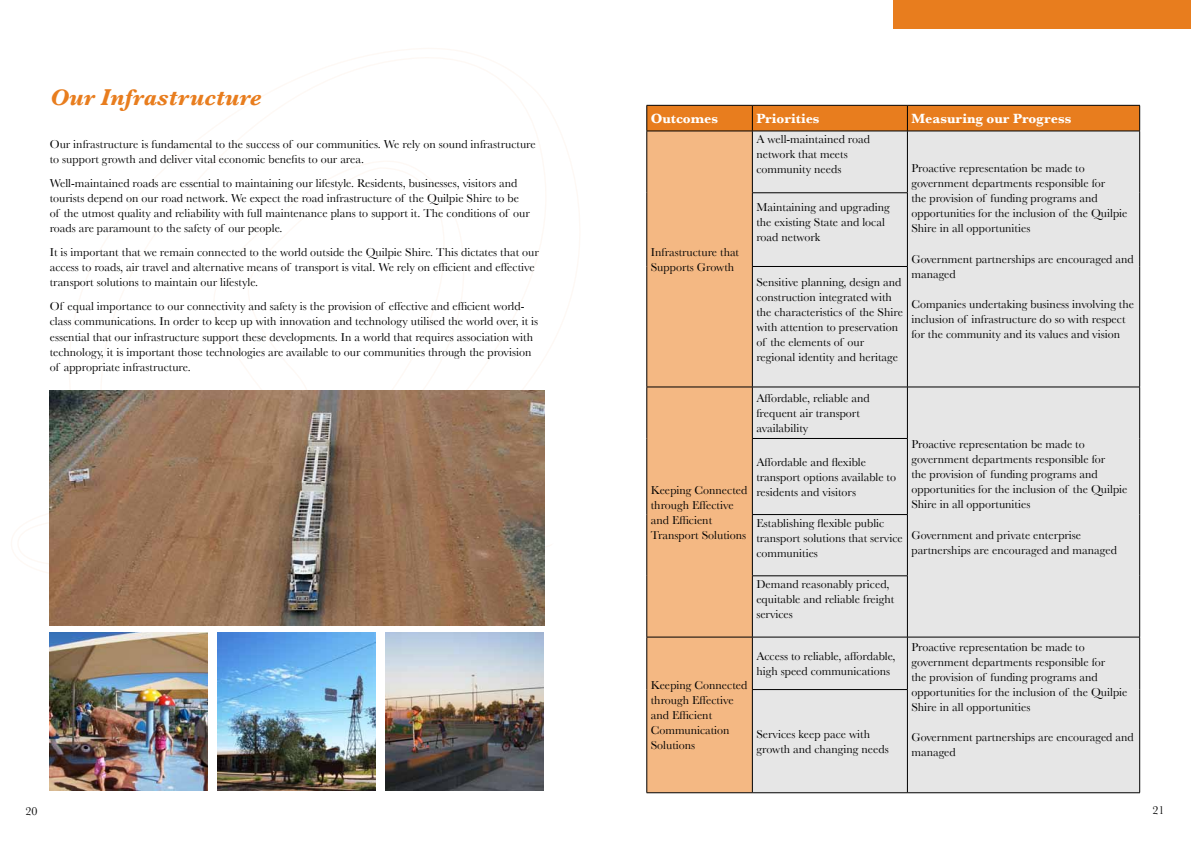
<style>
.page{position:relative;width:1191px;height:842px;background:#fff}
.page>*{position:absolute;margin:0;border:0;box-sizing:border-box;transform-origin:0 0}
.t1{font:italic 700 24px "Baskerville";color:#e87d1e}
.t2{font:700 14px "Baskerville";color:#fff}
.t3{font:12px/15px "Baskerville";color:#000}
</style>
<div class="page">
<svg style="left:11px;top:48px;width:569px;height:535px"></svg>
<div style="left:647px;top:132px;width:105px;height:660px;background:#f4b883"></div>
<div style="left:753px;top:132px;width:386px;height:660px;background:#e6e6e6"></div>
<svg style="left:646px;top:105px;width:494px;height:26px;background:#da751d"></svg>
<hr style="left:646px;top:131px;width:106px;height:1px;background:#000">
<hr style="left:646px;top:131px;width:1px;height:62px;background:#000">
<hr style="left:752px;top:131px;width:155px;height:1px;background:#000">
<hr style="left:752px;top:131px;width:1px;height:62px;background:#000">
<hr style="left:907px;top:131px;width:233px;height:1px;background:#000">
<hr style="left:907px;top:131px;width:1px;height:62px;background:#000">
<hr style="left:1139px;top:131px;width:1px;height:62px;background:#000">
<hr style="left:646px;top:193px;width:1px;height:73px;background:#000">
<hr style="left:752px;top:193px;width:155px;height:1px;background:#000">
<hr style="left:752px;top:193px;width:1px;height:73px;background:#000">
<hr style="left:907px;top:193px;width:1px;height:73px;background:#000">
<hr style="left:1139px;top:193px;width:1px;height:73px;background:#000">
<hr style="left:646px;top:266px;width:1px;height:121px;background:#000">
<hr style="left:752px;top:266px;width:155px;height:1px;background:#000">
<hr style="left:752px;top:267px;width:1px;height:120px;background:#000">
<hr style="left:907px;top:267px;width:1px;height:120px;background:#000">
<hr style="left:1139px;top:266px;width:1px;height:121px;background:#000">
<hr style="left:646px;top:387px;width:106px;height:1px;background:#000">
<hr style="left:646px;top:387px;width:1px;height:51px;background:#000">
<hr style="left:752px;top:387px;width:155px;height:1px;background:#000">
<hr style="left:752px;top:387px;width:1px;height:51px;background:#000">
<hr style="left:907px;top:387px;width:233px;height:1px;background:#000">
<hr style="left:907px;top:387px;width:1px;height:51px;background:#000">
<hr style="left:1139px;top:387px;width:1px;height:51px;background:#000">
<hr style="left:646px;top:438px;width:1px;height:76px;background:#000">
<hr style="left:752px;top:438px;width:155px;height:1px;background:#000">
<hr style="left:752px;top:439px;width:1px;height:75px;background:#000">
<hr style="left:907px;top:439px;width:1px;height:75px;background:#000">
<hr style="left:1139px;top:438px;width:1px;height:76px;background:#000">
<hr style="left:646px;top:514px;width:1px;height:62px;background:#000">
<hr style="left:752px;top:514px;width:155px;height:1px;background:#000">
<hr style="left:752px;top:515px;width:1px;height:61px;background:#000">
<hr style="left:907px;top:515px;width:1px;height:61px;background:#000">
<hr style="left:1139px;top:514px;width:1px;height:62px;background:#000">
<hr style="left:646px;top:576px;width:1px;height:61px;background:#000">
<hr style="left:752px;top:576px;width:155px;height:1px;background:#000">
<hr style="left:752px;top:576px;width:1px;height:61px;background:#000">
<hr style="left:907px;top:576px;width:1px;height:61px;background:#000">
<hr style="left:1139px;top:576px;width:1px;height:61px;background:#000">
<hr style="left:646px;top:637px;width:106px;height:1px;background:#000">
<hr style="left:646px;top:637px;width:1px;height:52px;background:#000">
<hr style="left:752px;top:637px;width:155px;height:1px;background:#000">
<hr style="left:752px;top:637px;width:1px;height:52px;background:#000">
<hr style="left:907px;top:637px;width:233px;height:1px;background:#000">
<hr style="left:907px;top:637px;width:1px;height:52px;background:#000">
<hr style="left:1139px;top:637px;width:1px;height:52px;background:#000">
<hr style="left:646px;top:689px;width:1px;height:103px;background:#000">
<hr style="left:752px;top:689px;width:155px;height:1px;background:#000">
<hr style="left:752px;top:690px;width:1px;height:102px;background:#000">
<hr style="left:907px;top:690px;width:1px;height:102px;background:#000">
<hr style="left:1139px;top:689px;width:1px;height:103px;background:#000">
<hr style="left:646px;top:792px;width:106px;height:1px;background:#000">
<hr style="left:752px;top:792px;width:155px;height:1px;background:#000">
<hr style="left:907px;top:792px;width:233px;height:1px;background:#000">
<div style="left:893px;top:0;width:298px;height:28px;background:#e87d1e"></div>
<img style="left:50px;top:633px;width:158px;height:158px">
<img style="left:385px;top:633px;width:158px;height:158px">
<img style="left:218px;top:633px;width:157px;height:158px">
<img style="left:50px;top:390px;width:494px;height:235px">
<h1 class="t1" style="left:50px;top:83px;width:213px">Our Infrastructure</h1>
<p class="t3" style="left:50px;top:137px;width:487px">Our infrastructure is fundamental to the success of our communities. We rely on sound infrastructure to support growth and deliver vital economic benefits to our area.</p>
<p class="t3" style="left:50px;top:176px;width:481px">Well-maintained roads are essential to maintaining our lifestyle. Residents, businesses, visitors and tourists depend on our road network. We expect the road infrastructure of the Quilpie Shire to be of the utmost quality and reliability with full maintenance plans to support it. The conditions of our roads are paramount to the safety of our people.</p>
<p class="t3" style="left:50px;top:245px;width:490px">It is important that we remain connected to the world outside the Quilpie Shire. This dictates that our access to roads, air travel and alternative means of transport is vital. We rely on efficient and effective transport solutions to maintain our lifestyle.</p>
<p class="t3" style="left:50px;top:299px;width:490px">Of equal importance to our connectivity and safety is the provision of effective and efficient world&shy;class communications. In order to keep up with innovation and technology utilised the world over, it is essential that our infrastructure support these developments. In a world that requires association with technology, it is important those technologies are available to our communities through the provision of appropriate infrastructure.</p>
<p class="t2" style="left:651px;top:110px;width:69px">Outcomes</p>
<p class="t2" style="left:756px;top:110px;width:65px">Priorities</p>
<p class="t2" style="left:911px;top:110px;width:161px">Measuring our Progress</p>
<p class="t3" style="left:651px;top:244px;width:90px">Infrastructure that<br>Supports Growth</p>
<p class="t3" style="left:756px;top:132px;width:115px">A well-maintained road network that meets community needs</p>
<p class="t3" style="left:756px;top:200px;width:135px">Maintaining and upgrading the existing State and local road network</p>
<p class="t3" style="left:756px;top:274px;width:148px">Sensitive planning, design and construction integrated with the characteristics of the Shire with attention to preservation of the elements of our regional identity and heritage</p>
<p class="t3" style="left:911px;top:161px;width:218px">Proactive representation be made to government departments responsible for<br>the provision of funding programs and opportunities for the inclusion of the Quilpie Shire in all opportunities</p>
<p class="t3" style="left:911px;top:251px;width:224px">Government partnerships are encouraged and managed</p>
<p class="t3" style="left:911px;top:297px;width:224px">Companies undertaking business involving the inclusion of infrastructure do so with respect for the community and its values and vision</p>
<p class="t3" style="left:651px;top:482px;width:98px">Keeping Connected through Effective and Efficient<br>Transport Solutions</p>
<p class="t3" style="left:756px;top:390px;width:115px">Affordable, reliable and frequent air transport availability</p>
<p class="t3" style="left:756px;top:454px;width:141px">Affordable and flexible transport options available to residents and visitors</p>
<p class="t3" style="left:756px;top:515px;width:148px">Establishing flexible public transport solutions that service communities</p>
<p class="t3" style="left:756px;top:576px;width:139px">Demand reasonably priced, equitable and reliable freight services</p>
<p class="t3" style="left:911px;top:437px;width:218px">Proactive representation be made to government departments responsible for<br>the provision of funding programs and opportunities for the inclusion of the Quilpie Shire in all opportunities</p>
<p class="t3" style="left:911px;top:527px;width:207px">Government and private enterprise partnerships are encouraged and managed</p>
<p class="t3" style="left:651px;top:677px;width:98px">Keeping Connected through Effective and Efficient<br>Communication<br>Solutions</p>
<p class="t3" style="left:756px;top:648px;width:141px">Access to reliable, affordable, high speed communications</p>
<p class="t3" style="left:911px;top:639px;width:218px">Proactive representation be made to government departments responsible for<br>the provision of funding programs and opportunities for the inclusion of the Quilpie Shire in all opportunities</p>
<p class="t3" style="left:911px;top:730px;width:224px">Government partnerships are encouraged and managed</p>
<p class="t3" style="left:756px;top:726px;width:134px">Services keep pace with growth and changing needs</p>
<p class="t3" style="left:26px;top:803px;width:13px">20</p>
<p class="t3" style="left:1152px;top:803px;width:13px">21</p>
</div>
